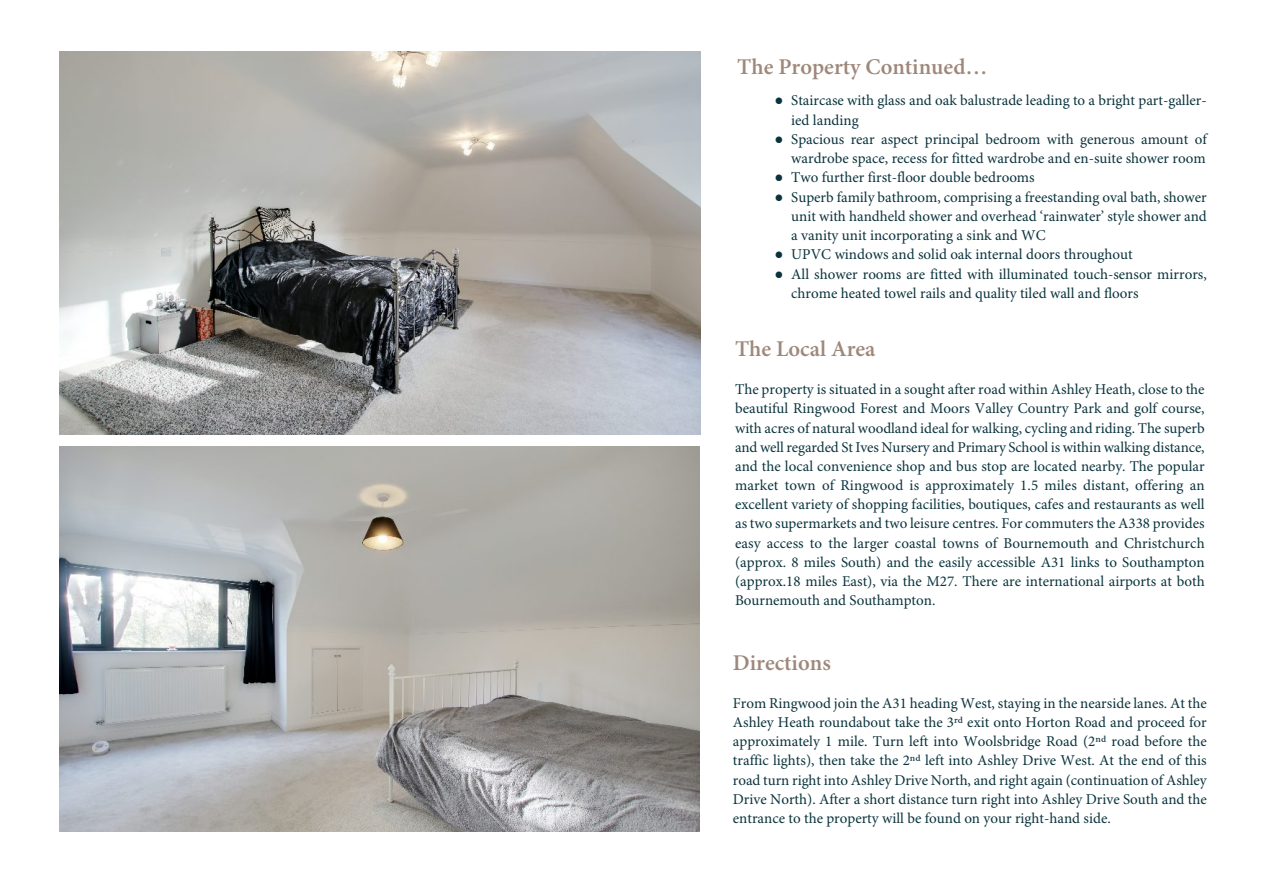
<style>
.page{position:relative;width:1263px;height:893px;background:#fff}
.page>*{position:absolute;margin:0;border:0;box-sizing:border-box;transform-origin:0 0}
.t1{font:600 22.5px "Minion Pro";color:#9e887b}
.t2{font:15px/19.2px "Minion Pro";color:#0b333d;text-align:justify}
.t3{font:15px/19.2px "Minion Pro";color:#0b343e;text-align:justify}
.s1{font-family:"Times New Roman"}
</style>
<div class="page">
<img style="left:60px;top:52px;width:641px;height:382px">
<img style="left:60px;top:446px;width:640px;height:385px">
<h1 class="t1" style="left:737px;top:58px;width:252px">The Property Continued…</h1>
<p class="t2" style="left:791px;top:92px;width:417px;text-indent:-17px"><span class="s1">●</span> Staircase with glass and oak balustrade leading to a bright part-galler&shy;ied landing</p>
<p class="t2" style="left:774px;top:131px;width:434px;text-align:right"><span class="s1">●</span> Spacious rear aspect principal bedroom with generous amount of wardrobe space, recess for fitted wardrobe and en-suite shower room</p>
<p class="t2" style="left:774px;top:169px;width:262px"><span class="s1">●</span> Two further first-floor double bedrooms</p>
<p class="t2" style="left:791px;top:189px;width:417px;text-indent:-17px"><span class="s1">●</span> Superb family bathroom, comprising a freestanding oval bath, shower unit with handheld shower and overhead ‘rainwater’ style shower and a vanity unit incorporating a sink and WC</p>
<p class="t2" style="left:774px;top:246px;width:360px"><span class="s1">●</span> UPVC windows and solid oak internal doors throughout</p>
<p class="t2" style="left:791px;top:266px;width:417px;text-indent:-17px"><span class="s1">●</span> All shower rooms are fitted with illuminated touch-sensor mirrors, chrome heated towel rails and quality tiled wall and floors</p>
<h1 class="t1" style="left:735px;top:340px;width:142px">The Local Area</h1>
<p class="t3" style="left:735px;top:381px;width:471px">The property is situated in a sought after road within Ashley Heath, close to the beautiful Ringwood Forest and Moors Valley Country Park and golf course, with acres of natural woodland ideal for walking, cycling and riding. The superb and well regarded St Ives Nursery and Primary School is within walking distance, and the local convenience shop and bus stop are located nearby. The popular market town of Ringwood is approximately 1.5 miles distant, offering an excellent variety of shopping facilities, boutiques, cafes and restaurants as well as two supermarkets and two leisure centres. For commuters the A338 provides easy access to the larger coastal towns of Bournemouth and Christchurch (approx. 8 miles South) and the easily accessible A31 links to Southampton (approx.18 miles East), via the M27. There are international airports at both Bournemouth and Southampton.</p>
<h1 class="t1" style="left:733px;top:653px;width:99px">Directions</h1>
<p class="t2" style="left:733px;top:695px;width:475px">From Ringwood join the A31 heading West, staying in the nearside lanes. At the Ashley Heath roundabout take the 3rd exit onto Horton Road and proceed for approximately 1 mile. Turn left into Woolsbridge Road (2ⁿd road before the traffic lights), then take the 2ⁿd left into Ashley Drive West. At the end of this road turn right into Ashley Drive North, and right again (continuation of Ashley Drive North). After a short distance turn right into Ashley Drive South and the entrance to the property will be found on your right-hand side.</p>
</div>
